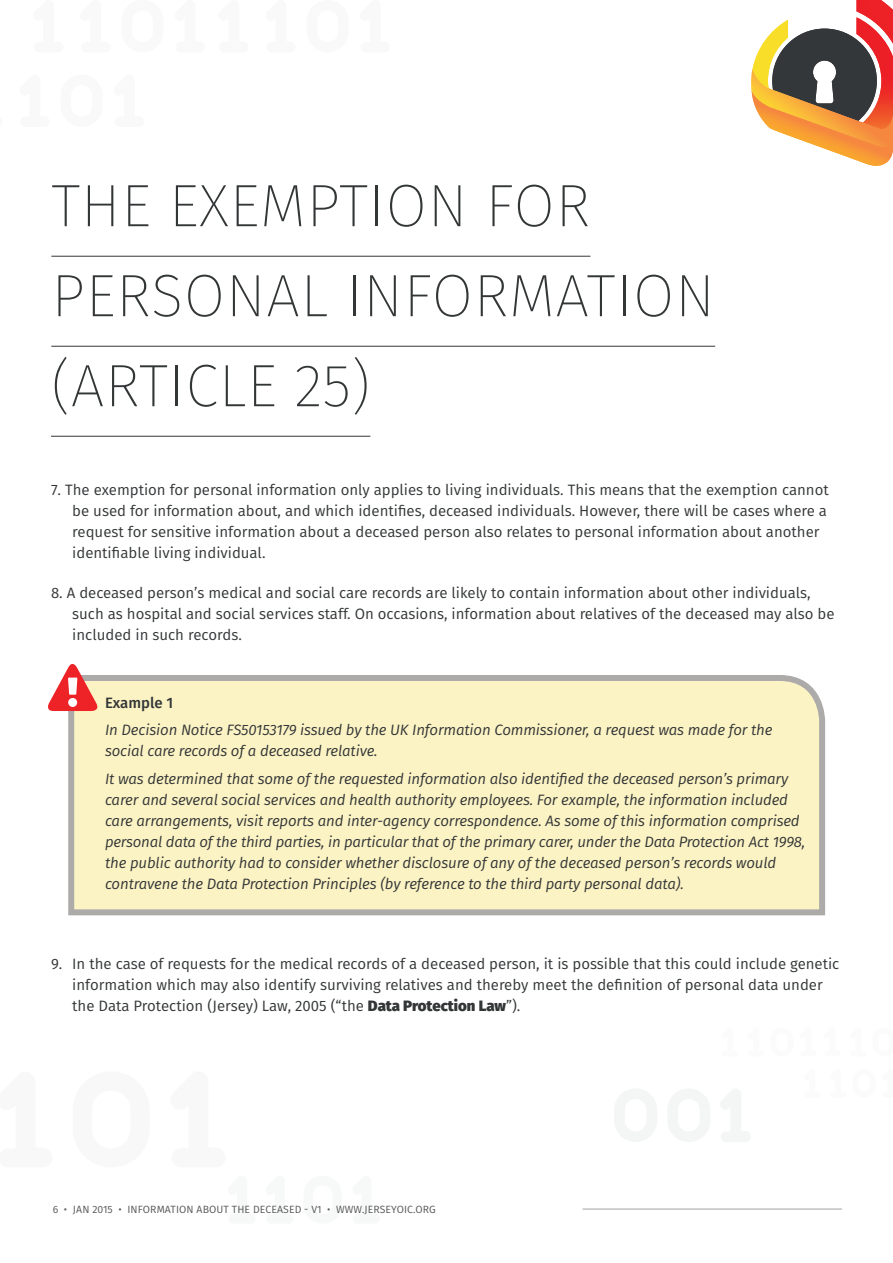
<style>
.page{position:relative;width:893px;height:1263px;background:#fff}
.page>*{position:absolute;margin:0;border:0;box-sizing:border-box;transform-origin:0 0}
.t1{font:200 60px/90px "Fira Sans";letter-spacing:.01em;color:#333637}
.t2{font:15px/21px "Fira Sans";color:#333637}
.t3{font:italic 15px/21px "Fira Sans";letter-spacing:-.01em;color:#333637}
.t4{font:500 15px "Fira Sans";color:#333637}
.t5{font:10.5px "Fira Sans";letter-spacing:.01em;color:#575859}
.s1{font-weight:800}
</style>
<div class="page">
<svg style="left:615px;top:1089px;width:42px;height:53px"></svg>
<svg style="left:668px;top:1089px;width:42px;height:53px"></svg>
<svg style="left:721px;top:1089px;width:29px;height:53px"></svg>
<svg style="left:751px;top:0;width:142px;height:166px"></svg>
<hr style="left:583px;top:1208px;width:259px;height:2px;background:#c2c1c2">
<svg style="left:68px;top:675px;width:758px;height:241px;background:#f7eec2"></svg>
<svg style="left:48px;top:664px;width:53px;height:47px"></svg>
<hr style="left:51px;top:256px;width:539px;height:1px;background:#333637">
<hr style="left:51px;top:346px;width:664px;height:1px;background:#333637">
<hr style="left:51px;top:436px;width:319px;height:1px;background:#333637">
<h1 class="t1" style="left:51px;top:160px;width:665px">THE EXEMPTION FOR<br>PERSONAL INFORMATION (ARTICLE 25)</h1>
<p class="t2" style="left:72px;top:479px;width:758px;text-indent:-21px">7. The exemption for personal information only applies to living individuals. This means that the exemption cannot be used for information about, and which identifies, deceased individuals. However, there will be cases where a request for sensitive information about a deceased person also relates to personal information about another identifiable living individual.</p>
<p class="t2" style="left:72px;top:582px;width:764px;text-indent:-21px">8. A deceased person’s medical and social care records are likely to contain information about other individuals, such as hospital and social services staff. On occasions, information about relatives of the deceased may also be included in such records.</p>
<p class="t4" style="left:105px;top:691px;width:70px">Example 1</p>
<p class="t3" style="left:105px;top:719px;width:669px">In Decision Notice FS50153179 issued by the UK Information Commissioner, a request was made for the social care records of a deceased relative.</p>
<p class="t3" style="left:105px;top:768px;width:702px">It was determined that some of the requested information also identified the deceased person’s primary carer and several social services and health authority employees. For example, the information included care arrangements, visit reports and inter-agency correspondence. As some of this information comprised personal data of the third parties, in particular that of the primary carer, under the Data Protection Act 1998, the public authority had to consider whether disclosure of any of the deceased person’s records would contravene the Data Protection Principles (by reference to the third party personal data).</p>
<p class="t2" style="left:72px;top:953px;width:769px;text-indent:-21px">9. In the case of requests for the medical records of a deceased person, it is possible that this could include genetic information which may also identify surviving relatives and thereby meet the definition of personal data under the Data Protection (Jersey) Law, 2005 (“the <span class="s1">Data Protection Law</span>”).</p>
<p class="t5" style="left:53px;top:1202px;width:384px">6 • JAN 2015 • INFORMATION ABOUT THE DECEASED - V1 • WWW.JERSEYOIC.ORG</p>
</div>
